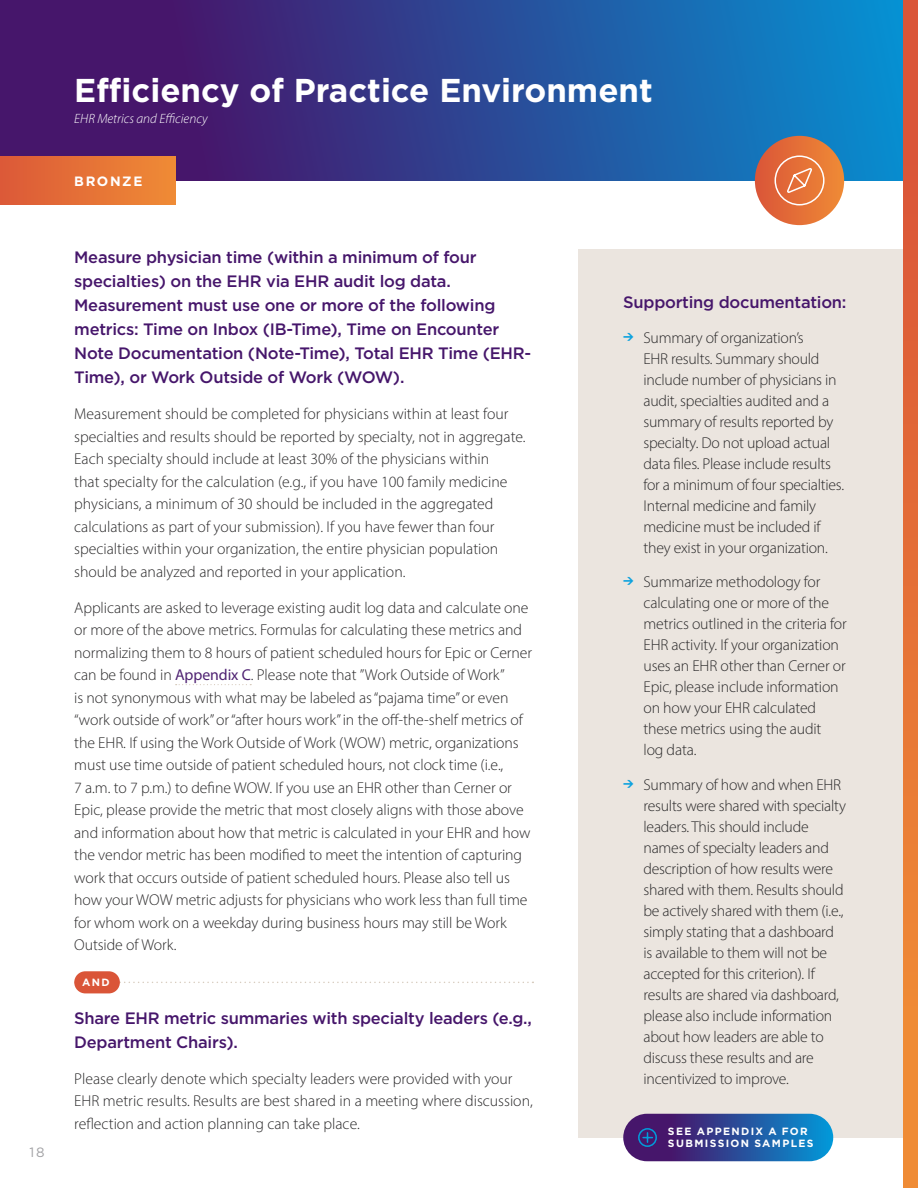
<style>
.page{position:relative;width:918px;height:1188px;background:#fff}
.page>*{position:absolute;margin:0;border:0;box-sizing:border-box;transform-origin:0 0}
.t1{font:700 33px "Gotham HTF";color:#fff}
.t2{font:500 16.5px/24px "Gotham HTF";letter-spacing:-.015em;color:#46166b}
.t3{font:300 15.75px/21px "Myriad Pro";letter-spacing:-.005em;color:#292829}
.t4{font:italic 300 13.5px "Myriad Pro";color:#fff}
.t5{font:700 13.5px "Gotham HTF";letter-spacing:.12em;color:#fff}
.t6{font:13.5px "Gotham HTF";color:#a1a1a4}
.t7{font:700 10.5px/12px "Gotham HTF";letter-spacing:.125em;color:#fff}
.s1{font-weight:400;color:#4f2272}
</style>
<div class="page">
<svg style="left:0;top:0;width:903px;height:180px;background:#2d4693"></svg>
<div style="left:0;top:157px;width:175px;height:47px;background:linear-gradient(to right,#db5938,#ef8b35)"></div>
<div style="left:578px;top:249px;width:340px;height:889px;background:#e9e3dc"></div>
<svg style="left:176px;top:684px;width:75px;height:1px"></svg>
<svg style="left:120px;top:982px;width:413px;height:1px"></svg>
<div style="left:74px;top:971px;width:46px;height:22px;background:#da5538;border-radius:11px"></div>
<svg style="left:623px;top:1114px;width:210px;height:47px;background:#2a4a97"></svg>
<svg style="left:637px;top:1127px;width:21px;height:21px"></svg>
<svg style="left:903px;top:0;width:15px;height:1188px;background:#e47036"></svg>
<div style="left:755px;top:136px;width:89px;height:89px;background:linear-gradient(to right,#da5539,#ef8b36);border-radius:45px"></div>
<svg style="left:774px;top:155px;width:51px;height:51px;background:#e88352"></svg>
<p class="t6" style="left:30px;top:1144px;width:17px">18</p>
<h1 class="t1" style="left:74px;top:71px;width:580px">Efficiency of Practice Environment</h1>
<p class="t4" style="left:74px;top:110px;width:135px">EHR Metrics and Efficiency</p>
<p class="t5" style="left:74px;top:174px;width:70px">BRONZE</p>
<p class="t2" style="left:74px;top:245px;width:459px">Measure physician time (within a minimum of four specialties) on the EHR via EHR audit log data.<br>Measurement must use one or more of the following metrics: Time on Inbox (IB-Time), Time on Encounter Note Documentation (Note-Time), Total EHR Time (EHR-Time), or Work Outside of Work (WOW).</p>
<p class="t3" style="left:74px;top:403px;width:453px;line-height:22.5px">Measurement should be completed for physicians within at least four specialties and results should be reported by specialty, not in aggregate.<br>Each specialty should include at least 30% of the physicians within<br>that specialty for the calculation (e.g., if you have 100 family medicine physicians, a minimum of 30 should be included in the aggregated calculations as part of your submission). If you have fewer than four specialties within your organization, the entire physician population should be analyzed and reported in your application.</p>
<p class="t3" style="left:74px;top:596px;width:459px;line-height:22.5px">Applicants are asked to leverage existing audit log data and calculate one or more of the above metrics. Formulas for calculating these metrics and normalizing them to 8 hours of patient scheduled hours for Epic or Cerner can be found in <span class="s1">Appendix C</span>. Please note that ”Work Outside of Work”<br>is not synonymous with what may be labeled as “pajama time” or even “work outside of work” or “after hours work” in the off-the-shelf metrics of the EHR. If using the Work Outside of Work (WOW) metric, organizations must use time outside of patient scheduled hours, not clock time (i.e.,<br>7 a.m. to 7 p.m.) to define WOW. If you use an EHR other than Cerner or Epic, please provide the metric that most closely aligns with those above and information about how that metric is calculated in your EHR and how the vendor metric has been modified to meet the intention of capturing work that occurs outside of patient scheduled hours. Please also tell us how your WOW metric adjusts for physicians who work less than full time for whom work on a weekday during business hours may still be Work Outside of Work.</p>
<p class="t7" style="left:82px;top:976px;width:29px">AND</p>
<p class="t2" style="left:74px;top:1005px;width:459px">Share EHR metric summaries with specialty leaders (e.g.,<br>Department Chairs).</p>
<p class="t3" style="left:74px;top:1067px;width:460px;line-height:22.5px">Please clearly denote which specialty leaders were provided with your<br>EHR metric results. Results are best shared in a meeting where discussion, reflection and action planning can take place.</p>
<p class="t2" style="left:623px;top:290px;width:225px">Supporting documentation:</p>
<p class="t3" style="left:644px;top:327px;width:202px;text-indent:-20px"><sup>→</sup> Summary of organization’s<br>EHR results. Summary should include number of physicians in audit, specialties audited and a summary of results reported by specialty. Do not upload actual data files. Please include results for a minimum of four specialties.<br>Internal medicine and family medicine must be included if they exist in your organization.</p>
<p class="t3" style="left:644px;top:571px;width:205px;text-indent:-20px"><sup>→</sup> Summarize methodology for calculating one or more of the metrics outlined in the criteria for<br>EHR activity. If your organization uses an EHR other than Cerner or<br>Epic, please include information on how your EHR calculated these metrics using the audit<br>log data.</p>
<p class="t3" style="left:644px;top:774px;width:204px;text-indent:-20px"><sup>→</sup> Summary of how and when EHR results were shared with specialty leaders. This should include names of specialty leaders and description of how results were shared with them. Results should be actively shared with them (i.e., simply stating that a dashboard is available to them will not be accepted for this criterion). If results are shared via dashboard, please also include information about how leaders are able to discuss these results and are incentivized to improve.</p>
<p class="t7" style="left:668px;top:1125px;width:147px">SEE APPENDIX A FOR<br>SUBMISSION SAMPLES</p>
</div>
